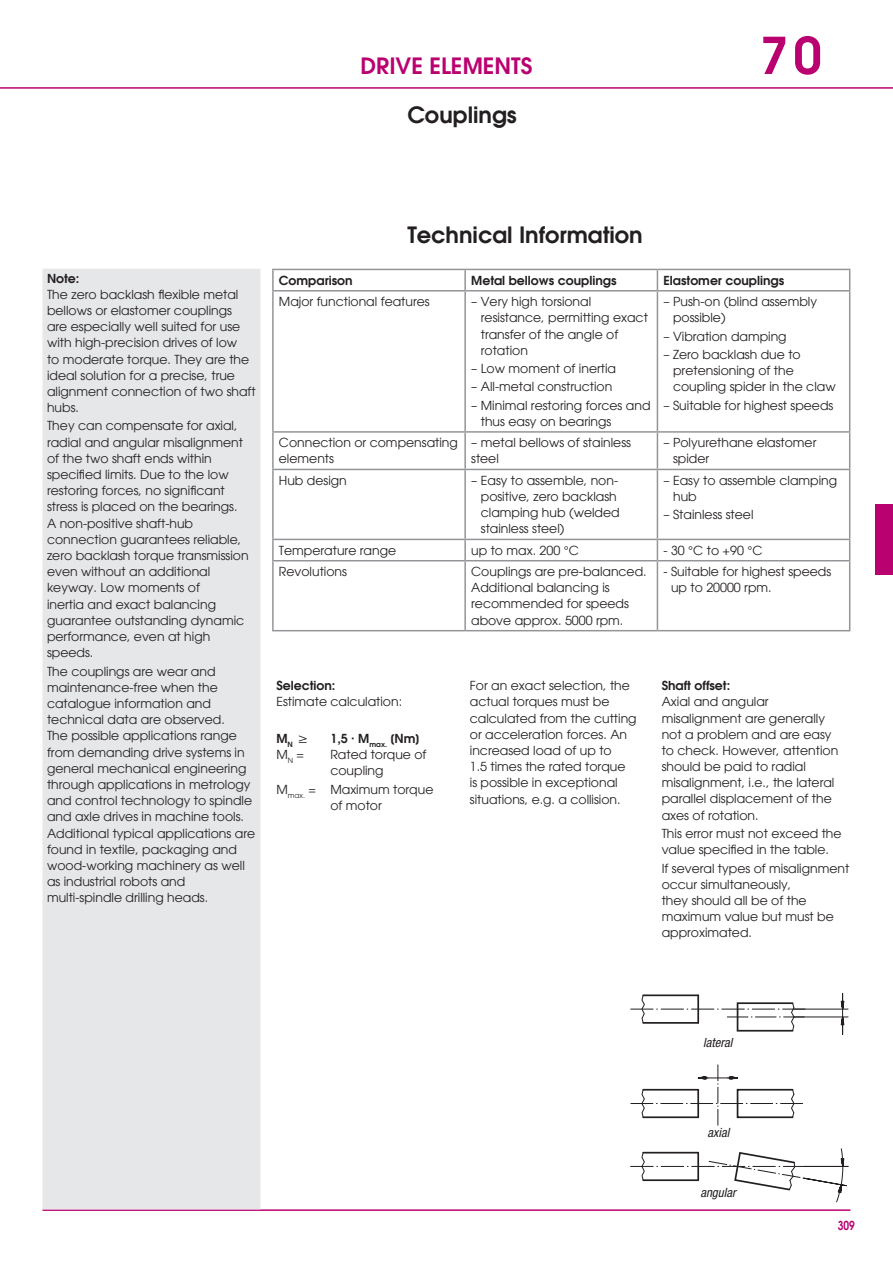
<style>
.page{position:relative;width:893px;height:1263px;background:#fff}
.page>*{position:absolute;margin:0;border:0;box-sizing:border-box;transform-origin:0 0}
.t1{font:600 50.4px "Avant Garde";color:#ba0170}
.t2{font:600 22.5px "Avant Garde";color:#231f20}
.t3{font:600 22.5px "Avant Garde";color:#ba0170}
.t4{font:italic condensed 12.75px "Helvetica Neue LTW1 G";color:#231f20}
.t5{font:12.45px/16.2px "Avant Garde";color:#231f20}
.t6{font:600 12.45px "Avant Garde";color:#231f20}
.t7{font:600 12.45px "Avant Garde";color:#ba0170;scale:.81 1}
.s1{font-weight:400}
</style>
<div class="page">
<hr style="left:0;top:87px;width:893px;height:2px;background:#ba0170">
<div style="left:876px;top:504px;width:17px;height:71px;background:#ba0170"></div>
<hr style="left:43px;top:1209px;width:807px;height:2px;background:#ba0170">
<svg style="left:631px;top:994px;width:174px;height:38px"></svg>
<svg style="left:840px;top:993px;width:5px;height:42px"></svg>
<hr style="left:794px;top:1016px;width:54px;height:1px;background:#231f20">
<hr style="left:794px;top:1009px;width:54px;height:1px;background:#231f20">
<svg style="left:631px;top:1065px;width:172px;height:60px"></svg>
<svg style="left:631px;top:1148px;width:217px;height:55px"></svg>
<hr style="left:805px;top:1166px;width:43px;height:1px;background:#231f20">
<div style="left:45px;top:271px;width:213px;height:936px;background:#e6e7e9"></div>
<div style="left:43px;top:269px;width:217px;height:940px;border:4px solid #e6e7e9"></div>
<hr style="left:272px;top:269px;width:193px;height:1px;background:#939598">
<hr style="left:272px;top:270px;width:2px;height:20px;background:#939598">
<hr style="left:272px;top:290px;width:193px;height:1px;background:#939598">
<hr style="left:272px;top:291px;width:2px;height:140px;background:#939598">
<hr style="left:272px;top:431px;width:193px;height:2px;background:#939598">
<hr style="left:272px;top:433px;width:2px;height:36px;background:#939598">
<hr style="left:272px;top:469px;width:193px;height:1px;background:#939598">
<hr style="left:272px;top:470px;width:2px;height:69px;background:#939598">
<hr style="left:272px;top:539px;width:193px;height:1px;background:#939598">
<hr style="left:272px;top:540px;width:2px;height:20px;background:#939598">
<hr style="left:272px;top:560px;width:193px;height:1px;background:#939598">
<hr style="left:272px;top:561px;width:2px;height:69px;background:#939598">
<hr style="left:272px;top:630px;width:193px;height:1px;background:#939598">
<hr style="left:465px;top:269px;width:192px;height:1px;background:#939598">
<hr style="left:464px;top:270px;width:2px;height:20px;background:#939598">
<hr style="left:465px;top:290px;width:192px;height:1px;background:#939598">
<hr style="left:464px;top:291px;width:2px;height:140px;background:#939598">
<hr style="left:465px;top:431px;width:192px;height:2px;background:#939598">
<hr style="left:464px;top:433px;width:2px;height:36px;background:#939598">
<hr style="left:465px;top:469px;width:192px;height:1px;background:#939598">
<hr style="left:464px;top:470px;width:2px;height:69px;background:#939598">
<hr style="left:465px;top:539px;width:192px;height:1px;background:#939598">
<hr style="left:464px;top:540px;width:2px;height:20px;background:#939598">
<hr style="left:465px;top:560px;width:192px;height:1px;background:#939598">
<hr style="left:464px;top:561px;width:2px;height:69px;background:#939598">
<hr style="left:465px;top:630px;width:192px;height:1px;background:#939598">
<hr style="left:657px;top:269px;width:193px;height:1px;background:#939598">
<svg style="left:657px;top:270px;width:1px;height:20px"></svg>
<svg style="left:849px;top:270px;width:1px;height:20px"></svg>
<hr style="left:657px;top:290px;width:193px;height:1px;background:#939598">
<hr style="left:657px;top:291px;width:1px;height:140px;background:#939598">
<hr style="left:849px;top:291px;width:1px;height:140px;background:#939598">
<hr style="left:657px;top:431px;width:193px;height:2px;background:#939598">
<hr style="left:657px;top:433px;width:1px;height:36px;background:#939598">
<hr style="left:849px;top:433px;width:1px;height:36px;background:#939598">
<hr style="left:657px;top:469px;width:193px;height:1px;background:#939598">
<hr style="left:657px;top:470px;width:1px;height:69px;background:#939598">
<hr style="left:849px;top:470px;width:1px;height:69px;background:#939598">
<hr style="left:657px;top:539px;width:193px;height:1px;background:#939598">
<svg style="left:657px;top:540px;width:1px;height:20px"></svg>
<svg style="left:849px;top:540px;width:1px;height:20px"></svg>
<hr style="left:657px;top:560px;width:193px;height:1px;background:#939598">
<hr style="left:657px;top:561px;width:1px;height:69px;background:#939598">
<hr style="left:849px;top:561px;width:1px;height:69px;background:#939598">
<hr style="left:657px;top:630px;width:193px;height:1px;background:#939598">
<h2 class="t3" style="left:361px;top:51px;width:173px">Drive Elements</h2>
<h2 class="t2" style="left:407px;top:100px;width:111px">Couplings</h2>
<h1 class="t1" style="left:760px;top:22px;width:63px">70</h1>
<p class="t6" style="left:47px;top:270px;width:34px">Note:</p>
<p class="t5" style="left:47px;top:286px;width:210px">The zero backlash flexible metal bellows or elastomer couplings<br>are especially well suited for use with high-precision drives of low<br>to moderate torque. They are the ideal solution for a precise, true alignment connection of two shaft hubs.</p>
<p class="t5" style="left:47px;top:418px;width:203px">They can compensate for axial, radial and angular misalignment of the two shaft ends within specified limits. Due to the low restoring forces, no significant stress is placed on the bearings.<br>A non-positive shaft-hub connection guarantees reliable, zero backlash torque transmission even without an additional keyway. Low moments of<br>inertia and exact balancing guarantee outstanding dynamic performance, even at high speeds.</p>
<p class="t5" style="left:47px;top:663px;width:210px">The couplings are wear and maintenance-free when the catalogue information and technical data are observed.<br>The possible applications range from demanding drive systems in general mechanical engineering through applications in metrology and control technology to spindle and axle drives in machine tools.<br>Additional typical applications are found in textile, packaging and wood-working machinery as well as industrial robots and multi-spindle drilling heads.</p>
<h2 class="t2" style="left:407px;top:220px;width:237px">Technical Information</h2>
<p class="t6" style="left:279px;top:272px;width:75px">Comparison</p>
<p class="t6" style="left:471px;top:272px;width:147px">Metal bellows couplings</p>
<p class="t6" style="left:663px;top:272px;width:122px">Elastomer couplings</p>
<p class="t5" style="left:279px;top:294px;width:152px">Major functional features</p>
<p class="t5" style="left:481px;top:294px;width:169px;text-indent:-10px">– Very high torsional resistance, permitting exact transfer of the angle of rotation</p>
<p class="t5" style="left:471px;top:360px;width:146px">– Low moment of inertia</p>
<p class="t5" style="left:471px;top:379px;width:143px">– All-metal construction</p>
<p class="t5" style="left:481px;top:397px;width:171px;text-indent:-10px">– Minimal restoring forces and thus easy on bearings</p>
<p class="t5" style="left:673px;top:294px;width:145px;text-indent:-10px">– Push-on (blind assembly possible)</p>
<p class="t5" style="left:663px;top:328px;width:125px">– Vibration damping</p>
<p class="t5" style="left:673px;top:346px;width:164px;text-indent:-10px">– Zero backlash due to pretensioning of the coupling spider in the claw</p>
<p class="t5" style="left:663px;top:397px;width:171px">– Suitable for highest speeds</p>
<p class="t5" style="left:279px;top:435px;width:180px">Connection or compensating elements</p>
<p class="t5" style="left:471px;top:435px;width:161px">– metal bellows of stainless steel</p>
<p class="t5" style="left:673px;top:435px;width:145px;text-indent:-10px">– Polyurethane elastomer spider</p>
<p class="t5" style="left:279px;top:472px;width:69px">Hub design</p>
<p class="t5" style="left:481px;top:472px;width:140px;text-indent:-10px">– Easy to assemble, non&shy;positive, zero backlash clamping hub (welded stainless steel)</p>
<p class="t5" style="left:673px;top:472px;width:166px;text-indent:-10px">– Easy to assemble clamping hub</p>
<p class="t5" style="left:663px;top:507px;width:92px">– Stainless steel</p>
<p class="t5" style="left:279px;top:542px;width:119px">Temperature range</p>
<p class="t5" style="left:471px;top:542px;width:109px">up to max. 200 °C</p>
<p class="t5" style="left:663px;top:542px;width:101px">- 30 °C to +90 °C</p>
<p class="t5" style="left:279px;top:563px;width:70px">Revolutions</p>
<p class="t5" style="left:471px;top:563px;width:177px">Couplings are pre-balanced.<br>Additional balancing is recommended for speeds above approx. 5000 rpm.</p>
<p class="t5" style="left:671px;top:563px;width:162px;text-indent:-8px">- Suitable for highest speeds up to 20000 rpm.</p>
<p class="t6" style="left:276px;top:677px;width:61px">Selection:</p>
<p class="t5" style="left:276px;top:694px;width:127px">Estimate calculation:</p>
<p class="t6" style="left:276px;top:730px;width:34px">M<sub>N</sub> <span class="s1">≥</span></p>
<p class="t6" style="left:330px;top:730px;width:91px">1,5 · M<sub>max.</sub> [Nm]</p>
<p class="t5" style="left:276px;top:747px;width:29px">M<sub>N</sub> =</p>
<p class="t5" style="left:330px;top:747px;width:98px">Rated torque of coupling</p>
<p class="t5" style="left:276px;top:781px;width:159px;text-align:center">M<sub>max.</sub> = Maximum torque of motor</p>
<p class="t5" style="left:470px;top:677px;width:168px">For an exact selection, the actual torques must be calculated from the cutting or acceleration forces. An increased load of up to<br>1.5 times the rated torque<br>is possible in exceptional situations, e.g. a collision.</p>
<p class="t6" style="left:662px;top:677px;width:70px">Shaft offset:</p>
<p class="t5" style="left:662px;top:694px;width:178px">Axial and angular misalignment are generally not a problem and are easy to check. However, attention should be paid to radial misalignment, i.e., the lateral parallel displacement of the axes of rotation.</p>
<p class="t5" style="left:662px;top:825px;width:181px">This error must not exceed the value specified in the table.</p>
<p class="t5" style="left:662px;top:860px;width:189px">If several types of misalignment occur simultaneously,<br>they should all be of the maximum value but must be approximated.</p>
<p class="t4" style="left:703px;top:1035px;width:31px">lateral</p>
<p class="t4" style="left:708px;top:1125px;width:23px">axial</p>
<p class="t4" style="left:700px;top:1185px;width:37px">angular</p>
<p class="t7" style="left:838px;top:1217px;width:22px">309</p>
</div>
